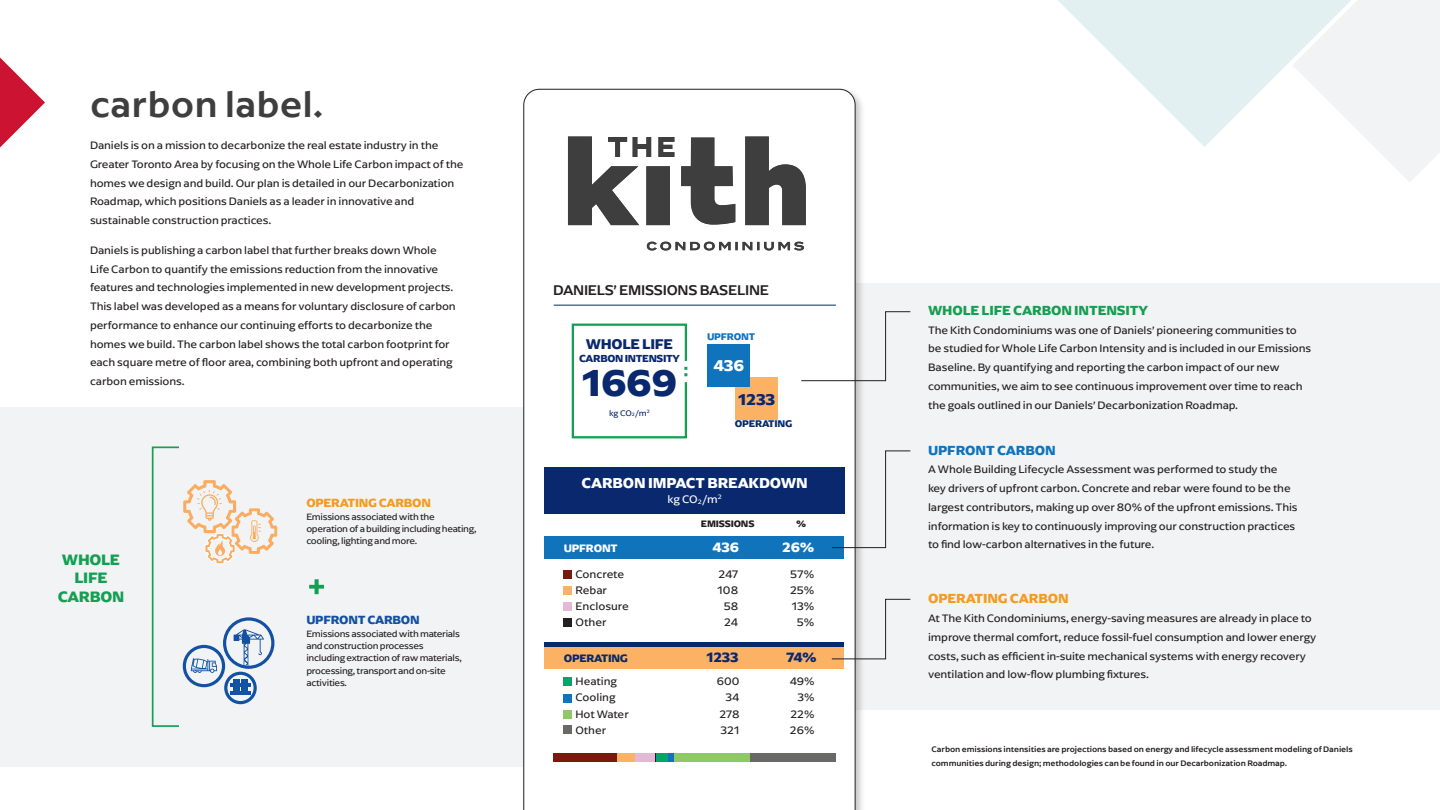
<style>
.page{position:relative;width:1440px;height:810px;background:#fff}
.page>*{position:absolute;margin:0;border:0;box-sizing:border-box;transform-origin:0 0}
.t1{font:700 38.75px "Arpona Sans";color:#09286d}
.t2{font:500 37.5px "Arpona Sans";color:#3e3e3f}
.t3{font:700 16.25px "Arpona Sans";color:#09286d}
.t4{font:700 16.25px "Arpona Sans";color:#fff}
.t5{font:700 15.75px "Arpona Sans";letter-spacing:-.02em;color:#159f53}
.t6{font:700 15px "Arpona Sans";letter-spacing:-.01em;color:#fff}
.t7{font:700 14.75px "Arpona Sans";letter-spacing:-.02em;color:#09286d}
.t8{font:500 14.62px "Arpona Sans";letter-spacing:-.02em;color:#231f20}
.t9{font:700 14.12px "Arpona Sans";letter-spacing:-.02em;color:#09286d}
.t10{font:700 14.12px "Arpona Sans";color:#fff}
.t11{font:700 13.75px "Arpona Sans";letter-spacing:-.01em;color:#159f53}
.t12{font:700 13.75px "Arpona Sans";letter-spacing:-.01em;color:#f49b22}
.t13{font:700 13.75px "Arpona Sans";letter-spacing:-.01em;color:#1074bc}
.t14{font:700 12.38px "Arpona Sans";letter-spacing:-.02em;color:#f49b22}
.t15{font:700 12.38px "Arpona Sans";letter-spacing:-.02em;color:#1150a3}
.t16{font:11.38px "Arpona Sans";color:#231f20}
.t17{font:11.38px "Arpona Sans";color:#fff}
.t18{font:11.25px/18.8px "Arpona Sans";letter-spacing:-.01em;color:#231f20}
.t19{font:700 11.25px "Arpona Sans";letter-spacing:-.02em;color:#09286d}
.t20{font:700 11.25px "Arpona Sans";letter-spacing:-.02em;color:#fff}
.t21{font:700 10.62px "Arpona Sans";letter-spacing:-.03em;color:#09286d}
.t22{font:700 10.12px "Arpona Sans";letter-spacing:-.02em;color:#09286d}
.t23{font:700 10.12px "Arpona Sans";letter-spacing:-.02em;color:#1074bc}
.t24{font:700 9.75px "Arpona Sans";letter-spacing:-.02em;color:#231f20}
.t25{font:9.62px/12.4px "Arpona Sans";letter-spacing:-.03em;color:#231f20}
.t26{font:8.5px "Arpona Sans";color:#09286d}
.t27{font:500 8.38px/13.1px "Arpona Sans";letter-spacing:-.01em;color:#231f20}
.s1{font-size:5px}
</style>
<div class="page">
<div style="left:776px;top:284px;width:664px;height:426px;background:#f2f3f4"></div>
<div style="left:0;top:407px;width:832px;height:360px;background:#f2f3f4"></div>
<div style="left:521px;top:87px;width:344px;height:723px;background:#231f20;opacity:.25"></div>
<div style="left:524px;top:89px;width:331px;height:721px;background:#fff"></div>
<div style="left:544px;top:647px;width:300px;height:22px;background:#fbb264"></div>
<div style="left:544px;top:468px;width:301px;height:46px;background:#09286d"></div>
<hr style="left:544px;top:643px;width:300px;height:4px;background:#09286d">
<div style="left:544px;top:537px;width:300px;height:22px;background:#1074bc"></div>
<hr style="left:554px;top:305px;width:282px;height:1px;background:#09286d">
<div style="left:564px;top:570px;width:8px;height:8px;background:#7a190e"></div>
<div style="left:564px;top:678px;width:8px;height:8px;background:#00a66a"></div>
<div style="left:564px;top:586px;width:8px;height:8px;background:#fbb264"></div>
<div style="left:564px;top:695px;width:8px;height:8px;background:#1074bc"></div>
<div style="left:564px;top:602px;width:8px;height:8px;background:#e4b9d6"></div>
<div style="left:564px;top:710px;width:8px;height:9px;background:#8ec965"></div>
<div style="left:564px;top:618px;width:8px;height:8px;background:#231f20"></div>
<div style="left:564px;top:726px;width:8px;height:8px;background:#696967"></div>
<svg style="left:571px;top:322px;width:117px;height:118px"></svg>
<div style="left:736px;top:377px;width:42px;height:42px;background:#fbb264"></div>
<div style="left:708px;top:345px;width:42px;height:42px;background:#1074bc"></div>
<div style="left:553px;top:754px;width:64px;height:8px;background:#7a190e"></div>
<div style="left:617px;top:754px;width:19px;height:8px;background:#fbb264"></div>
<div style="left:636px;top:754px;width:19px;height:8px;background:#e4b9d6"></div>
<div style="left:655px;top:754px;width:13px;height:8px;background:#00a66a"></div>
<div style="left:668px;top:754px;width:6px;height:8px;background:#1074bc"></div>
<div style="left:674px;top:754px;width:76px;height:8px;background:#8ec965"></div>
<div style="left:750px;top:754px;width:85px;height:8px;background:#696967"></div>
<svg style="left:831px;top:599px;width:80px;height:61px"></svg>
<svg style="left:831px;top:450px;width:80px;height:98px"></svg>
<svg style="left:801px;top:311px;width:110px;height:70px"></svg>
<svg style="left:0;top:58px;width:45px;height:90px"></svg>
<div style="left:152px;top:447px;width:28px;height:280px;border:2px solid #159f53"></div>
<svg style="left:183px;top:480px;width:94px;height:84px"></svg>
<div style="left:183px;top:645px;width:42px;height:42px;border:3px solid #1251a3;border-radius:50%"></div>
<div style="left:224px;top:672px;width:33px;height:32px;border:3px solid #1251a3;border-radius:50%"></div>
<svg style="left:191px;top:658px;width:26px;height:15px"></svg>
<svg style="left:234px;top:629px;width:30px;height:39px"></svg>
<div style="left:223px;top:617px;width:51px;height:52px;border:3px solid #1251a3;border-radius:50%"></div>
<svg style="left:230px;top:680px;width:21px;height:14px"></svg>
<svg style="left:309px;top:579px;width:15px;height:15px"></svg>
<svg style="left:568px;top:136px;width:238px;height:115px"></svg>
<svg style="left:1058px;top:0;width:382px;height:182px"></svg>
<p class="t2" style="left:90px;top:78px;width:235px">carbon label.</p>
<p class="t18" style="left:90px;top:136px;width:375px">Daniels is on a mission to decarbonize the real estate industry in the Greater Toronto Area by focusing on the Whole Life Carbon impact of the homes we design and build. Our plan is detailed in our Decarbonization Roadmap, which positions Daniels as a leader in innovative and sustainable construction practices.</p>
<p class="t18" style="left:90px;top:240px;width:367px">Daniels is publishing a carbon label that further breaks down Whole Life Carbon to quantify the emissions reduction from the innovative features and technologies implemented in new development projects.<br>This label was developed as a means for voluntary disclosure of carbon performance to enhance our continuing efforts to decarbonize the homes we build. The carbon label shows the total carbon footprint for each square metre of floor area, combining both upfront and operating carbon emissions.</p>
<p class="t5" style="left:62px;top:549px;width:60px">WHOLE</p>
<p class="t5" style="left:74px;top:568px;width:35px">LIFE</p>
<p class="t5" style="left:58px;top:586px;width:68px">CARBON</p>
<p class="t14" style="left:306px;top:495px;width:126px">OPERATING CARBON</p>
<p class="t25" style="left:306px;top:510px;width:172px">Emissions associated with the operation of a building including heating, cooling, lighting and more.</p>
<p class="t15" style="left:306px;top:612px;width:115px">UPFRONT CARBON</p>
<p class="t25" style="left:306px;top:627px;width:157px">Emissions associated with materials and construction processes including extraction of raw materials, processing, transport and on-site activities.</p>
<p class="t8" style="left:553px;top:279px;width:217px">DANIELS’ EMISSIONS BASELINE</p>
<p class="t7" style="left:586px;top:335px;width:89px">WHOLE LIFE</p>
<p class="t21" style="left:579px;top:351px;width:102px">CARBON INTENSITY</p>
<p class="t1" style="left:582px;top:358px;width:97px">1669</p>
<p class="t26" style="left:609px;top:408px;width:42px">kg CO<span class="s1">2</span>/m<sup>2</sup></p>
<p class="t23" style="left:707px;top:330px;width:50px">UPFRONT</p>
<p class="t4" style="left:714px;top:355px;width:32px">436</p>
<p class="t3" style="left:738px;top:389px;width:39px">1233</p>
<p class="t22" style="left:735px;top:418px;width:59px">OPERATING</p>
<p class="t6" style="left:582px;top:473px;width:228px">CARBON IMPACT BREAKDOWN</p>
<p class="t17" style="left:668px;top:492px;width:56px">kg CO<sub>2</sub>/m<sup>2</sup></p>
<p class="t24" style="left:701px;top:517px;width:55px">EMISSIONS</p>
<p class="t24" style="left:796px;top:517px;width:12px">%</p>
<p class="t20" style="left:564px;top:541px;width:55px">UPFRONT</p>
<p class="t10" style="left:713px;top:538px;width:28px">436</p>
<p class="t10" style="left:782px;top:538px;width:34px">26%</p>
<p class="t16" style="left:575px;top:566px;width:50px">Concrete</p>
<p class="t16" style="left:719px;top:566px;width:21px">247</p>
<p class="t16" style="left:790px;top:566px;width:26px">57%</p>
<p class="t16" style="left:575px;top:583px;width:33px">Rebar</p>
<p class="t16" style="left:718px;top:583px;width:22px">108</p>
<p class="t16" style="left:790px;top:583px;width:26px">25%</p>
<p class="t16" style="left:575px;top:599px;width:55px">Enclosure</p>
<p class="t16" style="left:724px;top:599px;width:16px">58</p>
<p class="t16" style="left:792px;top:599px;width:24px">13%</p>
<p class="t16" style="left:575px;top:615px;width:33px">Other</p>
<p class="t16" style="left:724px;top:615px;width:15px">24</p>
<p class="t16" style="left:797px;top:615px;width:19px">5%</p>
<p class="t19" style="left:564px;top:651px;width:66px">OPERATING</p>
<p class="t9" style="left:706px;top:648px;width:34px">1233</p>
<p class="t9" style="left:786px;top:648px;width:32px">74%</p>
<p class="t18" style="left:575px;top:672px;width:43px">Heating</p>
<p class="t18" style="left:717px;top:672px;width:24px">600</p>
<p class="t18" style="left:790px;top:672px;width:26px">49%</p>
<p class="t18" style="left:575px;top:688px;width:42px">Cooling</p>
<p class="t18" style="left:725px;top:688px;width:16px">34</p>
<p class="t18" style="left:797px;top:688px;width:19px">3%</p>
<p class="t18" style="left:575px;top:704px;width:55px">Hot Water</p>
<p class="t18" style="left:719px;top:704px;width:22px">278</p>
<p class="t18" style="left:790px;top:704px;width:26px">22%</p>
<p class="t18" style="left:575px;top:720px;width:32px">Other</p>
<p class="t18" style="left:721px;top:720px;width:20px">321</p>
<p class="t18" style="left:790px;top:720px;width:26px">26%</p>
<p class="t11" style="left:928px;top:301px;width:221px">WHOLE LIFE CARBON INTENSITY</p>
<p class="t18" style="left:928px;top:320px;width:385px">The Kith Condominiums was one of Daniels’ pioneering communities to be studied for Whole Life Carbon Intensity and is included in our Emissions Baseline. By quantifying and reporting the carbon impact of our new communities, we aim to see continuous improvement over time to reach the goals outlined in our Daniels’ Decarbonization Roadmap.</p>
<p class="t13" style="left:928px;top:441px;width:129px">UPFRONT CARBON</p>
<p class="t18" style="left:928px;top:460px;width:371px">A Whole Building Lifecycle Assessment was performed to study the key drivers of upfront carbon. Concrete and rebar were found to be the largest contributors, making up over 80% of the upfront emissions. This information is key to continuously improving our construction practices to find low-carbon alternatives in the future.</p>
<p class="t12" style="left:928px;top:590px;width:142px">OPERATING CARBON</p>
<p class="t18" style="left:928px;top:609px;width:390px">At The Kith Condominiums, energy-saving measures are already in place to improve thermal comfort, reduce fossil-fuel consumption and lower energy costs, such as efficient in-suite mechanical systems with energy recovery ventilation and low-flow plumbing fixtures.</p>
<p class="t27" style="left:932px;top:743px;width:423px">Carbon emissions intensities are projections based on energy and lifecycle assessment modeling of Daniels communities during design; methodologies can be found in our Decarbonization Roadmap.</p>
</div>
